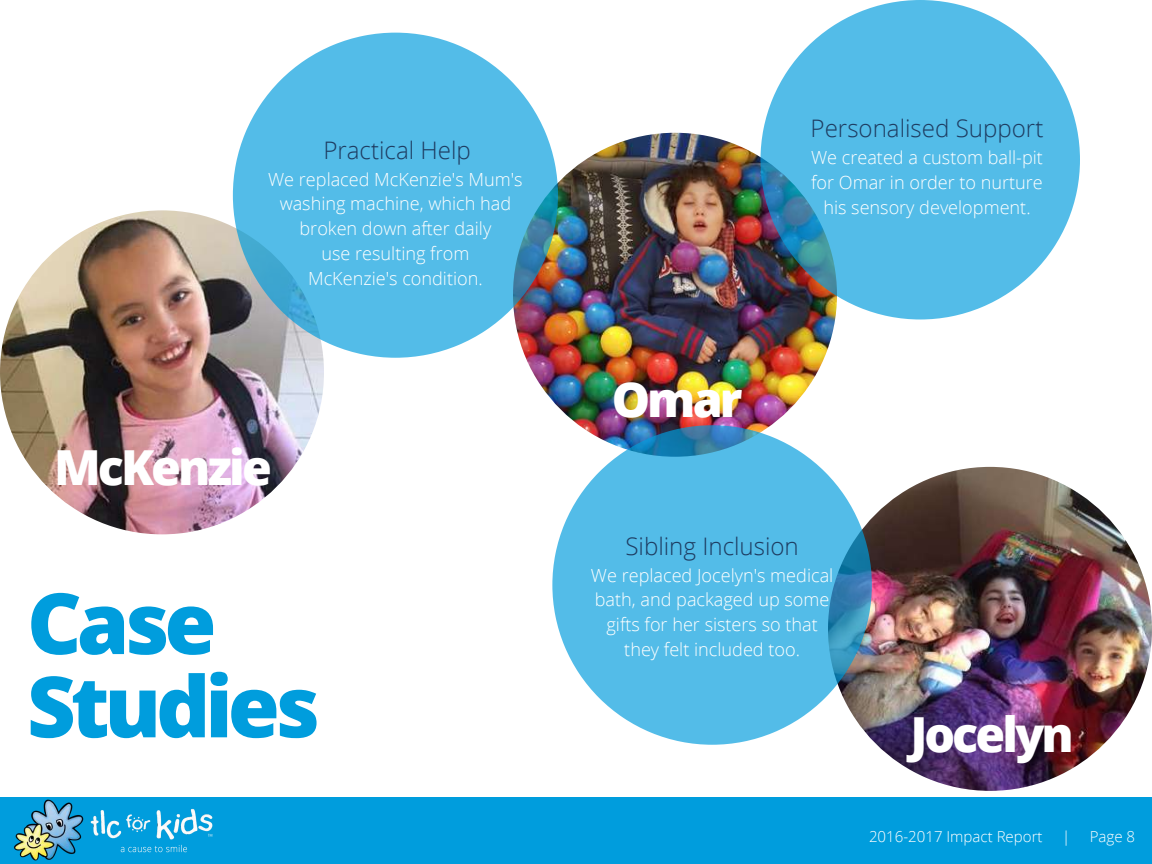
<style>
.page{position:relative;width:1152px;height:864px;background:#fff}
.page>*{position:absolute;margin:0;border:0;box-sizing:border-box;transform-origin:0 0}
.t1{font:800 84.45px/83.2px "Open Sans";letter-spacing:-.06em;color:#009ddd}
.t2{font:800 48.3px "Open Sans";letter-spacing:-.06em;color:#fff}
.t3{font:300 24.15px "Open Sans";color:#1e3c61}
.t4{font:300 18.15px/24.8px "Open Sans";color:#fff;text-align:center}
.t5{font:300 15.15px "Open Sans";color:#fff}
</style>
<div class="page">
<img style="left:513px;top:133px;width:324px;height:324px;border-radius:50%">
<img style="left:828px;top:467px;width:324px;height:324px;border-radius:50%">
<svg style="left:552px;top:425px;width:320px;height:320px;fill:#53bce8"></svg>
<svg style="left:760px;top:0;width:320px;height:320px;fill:#53bce8"></svg>
<img style="left:0;top:210px;width:324px;height:324px;border-radius:50%">
<svg style="left:233px;top:33px;width:325px;height:325px;background:#6ebde0"></svg>
<div style="left:0;top:798px;width:1152px;height:66px;background:#009ddd"></div>
<img style="left:12px;top:797px;width:202px;height:64px">
<h3 class="t3" style="left:323px;top:133px;width:149px">Practical Help</h3>
<p class="t4" style="left:268px;top:166px;width:256px">We replaced McKenzie's Mum's washing machine, which had broken down after daily<br>use resulting from<br>McKenzie's condition.</p>
<h2 class="t2" style="left:54px;top:433px;width:219px">McKenzie</h2>
<h1 class="t1" style="left:27px;top:580px;width:294px">Case<br>Studies</h1>
<h3 class="t3" style="left:811px;top:111px;width:234px">Personalised Support</h3>
<p class="t4" style="left:811px;top:145px;width:233px">We created a custom ball-pit for Omar in order to nurture his sensory development.</p>
<h2 class="t2" style="left:612px;top:366px;width:132px">Omar</h2>
<h3 class="t3" style="left:625px;top:529px;width:175px">Sibling Inclusion</h3>
<p class="t4" style="left:591px;top:562px;width:244px">We replaced Jocelyn's medical bath, and packaged up some gifts for her sisters so that they felt included too.</p>
<h2 class="t2" style="left:910px;top:700px;width:165px">Jocelyn</h2>
<p class="t5" style="left:869px;top:825px;width:175px">2016-2017 Impact Report</p>
<p class="t5" style="left:1062px;top:825px;width:10px">|</p>
<p class="t5" style="left:1090px;top:825px;width:47px">Page 8</p>
</div>
